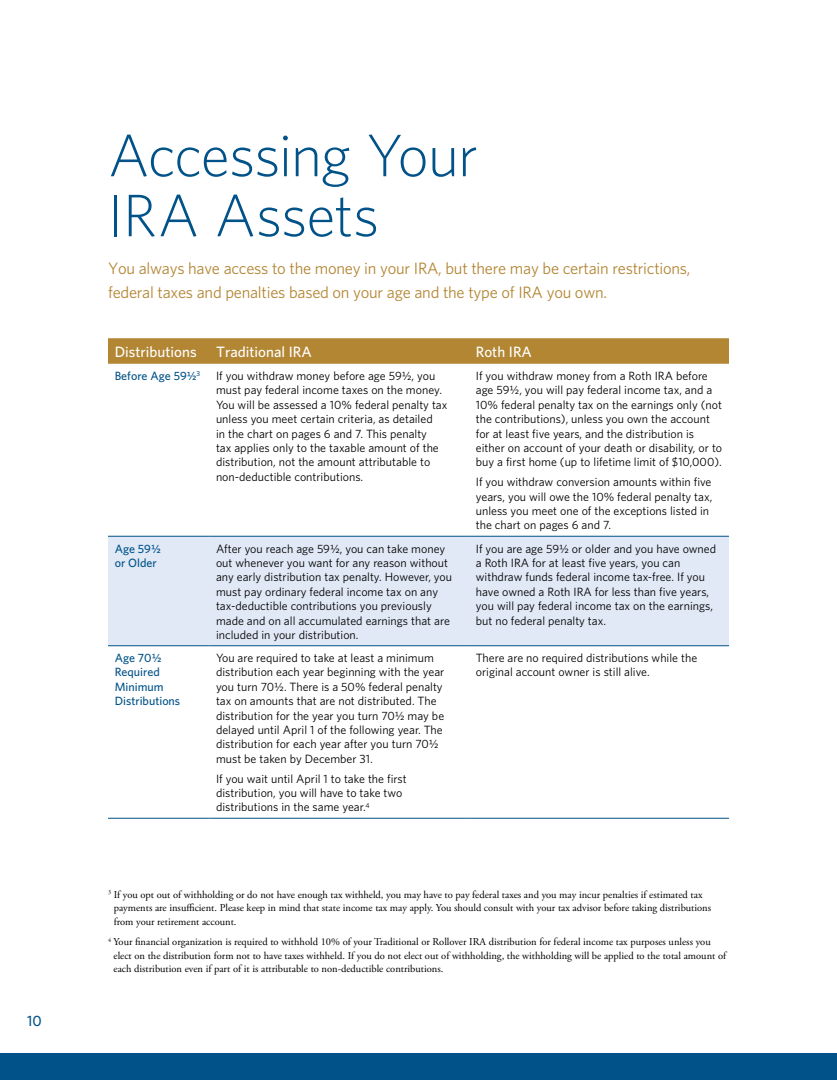
<style>
.page{position:relative;width:837px;height:1080px;background:#fff}
.page>*{position:absolute;margin:0;border:0;box-sizing:border-box;transform-origin:0 0}
.t1{font:300 60px/60px "Whitney";letter-spacing:-.015em;color:#005288}
.t2{font:16.5px/24px "Whitney";letter-spacing:-.015em;color:#b38634}
.t3{font:500 15px "Whitney";color:#fff}
.t4{font:500 15px "Whitney";color:#005288}
.t5{font:12px/14.4px "Whitney";color:#000}
.t6{font:500 12px/14.4px "Whitney";color:#005288}
.t7{font:10.5px/13.5px "Adobe Garamond Pro";color:#000}
</style>
<div class="page">
<div style="left:0;top:1053px;width:837px;height:27px;background:#005288"></div>
<svg style="left:108px;top:338px;width:621px;height:26px;background:#b48837"></svg>
<div style="left:108px;top:537px;width:621px;height:108px;background:#e1e9f6"></div>
<hr style="left:108px;top:536px;width:101px;height:1px;background:#005288">
<hr style="left:209px;top:536px;width:260px;height:1px;background:#005288">
<hr style="left:469px;top:536px;width:260px;height:1px;background:#005288">
<hr style="left:108px;top:645px;width:101px;height:1px;background:#005288">
<hr style="left:209px;top:645px;width:260px;height:1px;background:#005288">
<hr style="left:469px;top:645px;width:260px;height:1px;background:#005288">
<hr style="left:108px;top:818px;width:101px;height:1px;background:#005288">
<hr style="left:209px;top:818px;width:260px;height:1px;background:#005288">
<hr style="left:469px;top:818px;width:260px;height:1px;background:#005288">
<p class="t4" style="left:27px;top:1011px;width:16px">10</p>
<h1 class="t1" style="left:108px;top:124px;width:371px">Accessing Your<br>IRA Assets</h1>
<h2 class="t2" style="left:108px;top:256px;width:584px">You always have access to the money in your IRA, but there may be certain restrictions, federal taxes and penalties based on your age and the type of IRA you own.</h2>
<p class="t3" style="left:115px;top:342px;width:83px">Distributions</p>
<p class="t3" style="left:216px;top:342px;width:97px">Traditional IRA</p>
<p class="t3" style="left:476px;top:342px;width:57px">Roth IRA</p>
<p class="t6" style="left:115px;top:369px;width:87px">Before Age 59½<sup>3</sup></p>
<p class="t5" style="left:216px;top:368px;width:233px">If you withdraw money before age 59½, you must pay federal income taxes on the money.<br>You will be assessed a 10% federal penalty tax unless you meet certain criteria, as detailed<br>in the chart on pages 6 and 7. This penalty<br>tax applies only to the taxable amount of the distribution, not the amount attributable to non-deductible contributions.</p>
<p class="t5" style="left:476px;top:368px;width:248px">If you withdraw money from a Roth IRA before age 59½, you will pay federal income tax, and a 10% federal penalty tax on the earnings only (not the contributions), unless you own the account for at least five years, and the distribution is either on account of your death or disability, or to buy a first home (up to lifetime limit of $10,000).</p>
<p class="t5" style="left:476px;top:475px;width:238px">If you withdraw conversion amounts within five years, you will owe the 10% federal penalty tax, unless you meet one of the exceptions listed in the chart on pages 6 and 7.</p>
<p class="t6" style="left:115px;top:541px;width:48px">Age 59½ or Older</p>
<p class="t5" style="left:216px;top:541px;width:238px">After you reach age 59½, you can take money out whenever you want for any reason without any early distribution tax penalty. However, you must pay ordinary federal income tax on any tax-deductible contributions you previously made and on all accumulated earnings that are included in your distribution.</p>
<p class="t5" style="left:476px;top:541px;width:242px">If you are age 59½ or older and you have owned a Roth IRA for at least five years, you can withdraw funds federal income tax-free. If you have owned a Roth IRA for less than five years, you will pay federal income tax on the earnings, but no federal penalty tax.</p>
<p class="t6" style="left:115px;top:651px;width:67px">Age 70½<br>Required<br>Minimum<br>Distributions</p>
<p class="t5" style="left:216px;top:650px;width:230px">You are required to take at least a minimum distribution each year beginning with the year you turn 70½. There is a 50% federal penalty tax on amounts that are not distributed. The distribution for the year you turn 70½ may be delayed until April 1 of the following year. The distribution for each year after you turn 70½ must be taken by December 31.</p>
<p class="t5" style="left:216px;top:771px;width:192px">If you wait until April 1 to take the first distribution, you will have to take two distributions in the same year.<sup>4</sup></p>
<p class="t5" style="left:476px;top:650px;width:223px">There are no required distributions while the original account owner is still alive.</p>
<p class="t7" style="left:114px;top:888px;width:599px;text-indent:-6px"><sup>3</sup> If you opt out of withholding or do not have enough tax withheld, you may have to pay federal taxes and you may incur penalties if estimated tax payments are insufficient. Please keep in mind that state income tax may apply. You should consult with your tax advisor before taking distributions from your retirement account.</p>
<p class="t7" style="left:114px;top:935px;width:614px;text-indent:-6px"><sup>4</sup> Your financial organization is required to withhold 10% of your Traditional or Rollover IRA distribution for federal income tax purposes unless you elect on the distribution form not to have taxes withheld. If you do not elect out of withholding, the withholding will be applied to the total amount of each distribution even if part of it is attributable to non-deductible contributions.</p>
</div>
